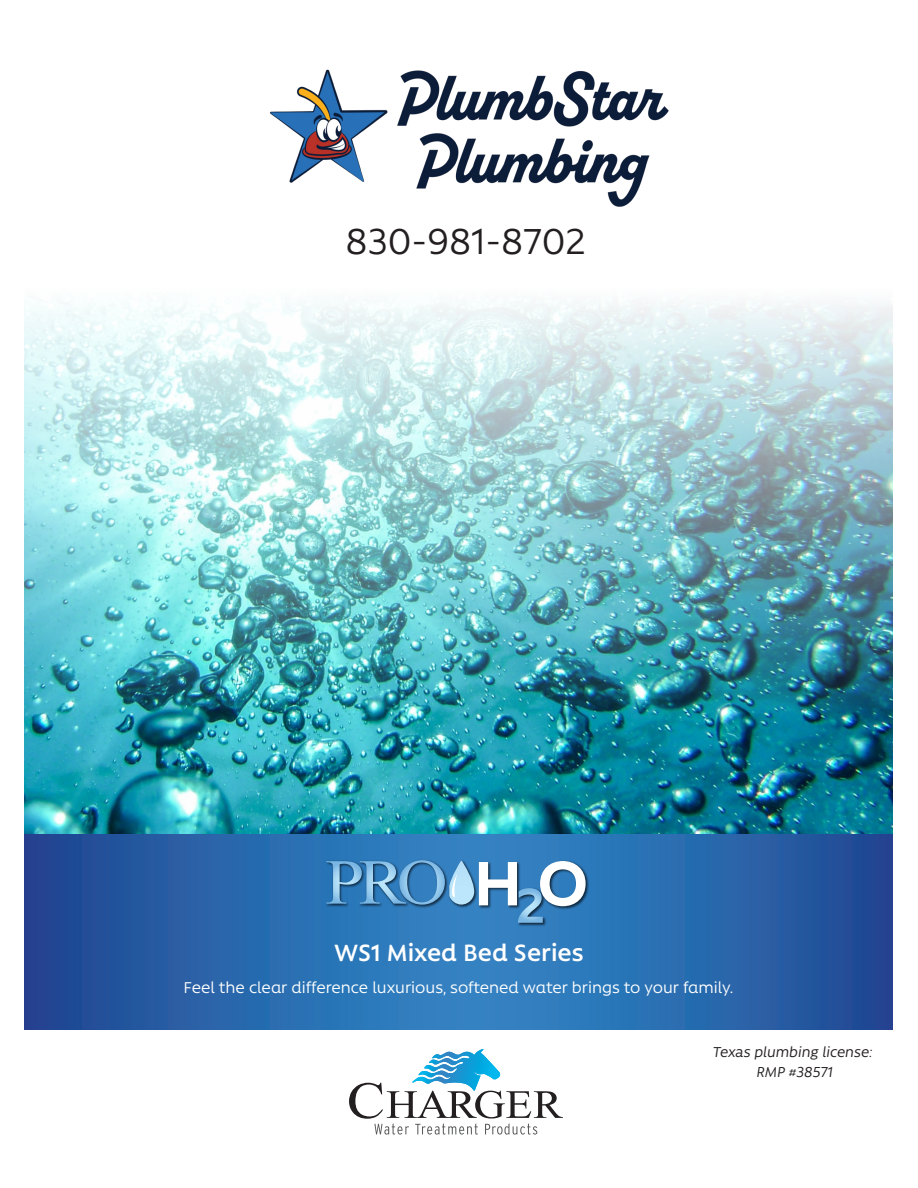
<style>
.page{position:relative;width:918px;height:1188px;background:#fff}
.page>*{position:absolute;margin:0;border:0;box-sizing:border-box;transform-origin:0 0}
.t1{font:41.55px "Rawson Alt";color:#231f20}
.t2{font:600 27px "Rawson Alt";color:#fff}
.t3{font:18px "Rawson Alt";color:#fff}
.t4{font:italic 16.5px/19.8px "Rawson Alt";color:#231f20;text-align:center}
</style>
<div class="page">
<img style="left:24px;top:717px;width:868px;height:117px">
<svg style="left:349px;top:1051px;width:214px;height:84px"></svg>
<svg style="left:24px;top:834px;width:868px;height:196px;background:#2865aa"></svg>
<img style="left:24px;top:304px;width:869px;height:413px">
<img style="left:324px;top:858px;width:266px;height:69px">
<svg style="left:326px;top:860px;width:260px;height:63px;background:#5a95c5"></svg>
<img style="left:270px;top:69px;width:399px;height:138px">
<h1 class="t1" style="left:346px;top:220px;width:242px">830-981-8702</h1>
<h2 class="t2" style="left:335px;top:938px;width:251px">WS1 Mixed Bed Series</h2>
<p class="t3" style="left:184px;top:979px;width:551px">Feel the clear difference luxurious, softened water brings to your family.</p>
<p class="t4" style="left:713px;top:1042px;width:161px">Texas plumbing license:<br>RMP #38571</p>
</div>
